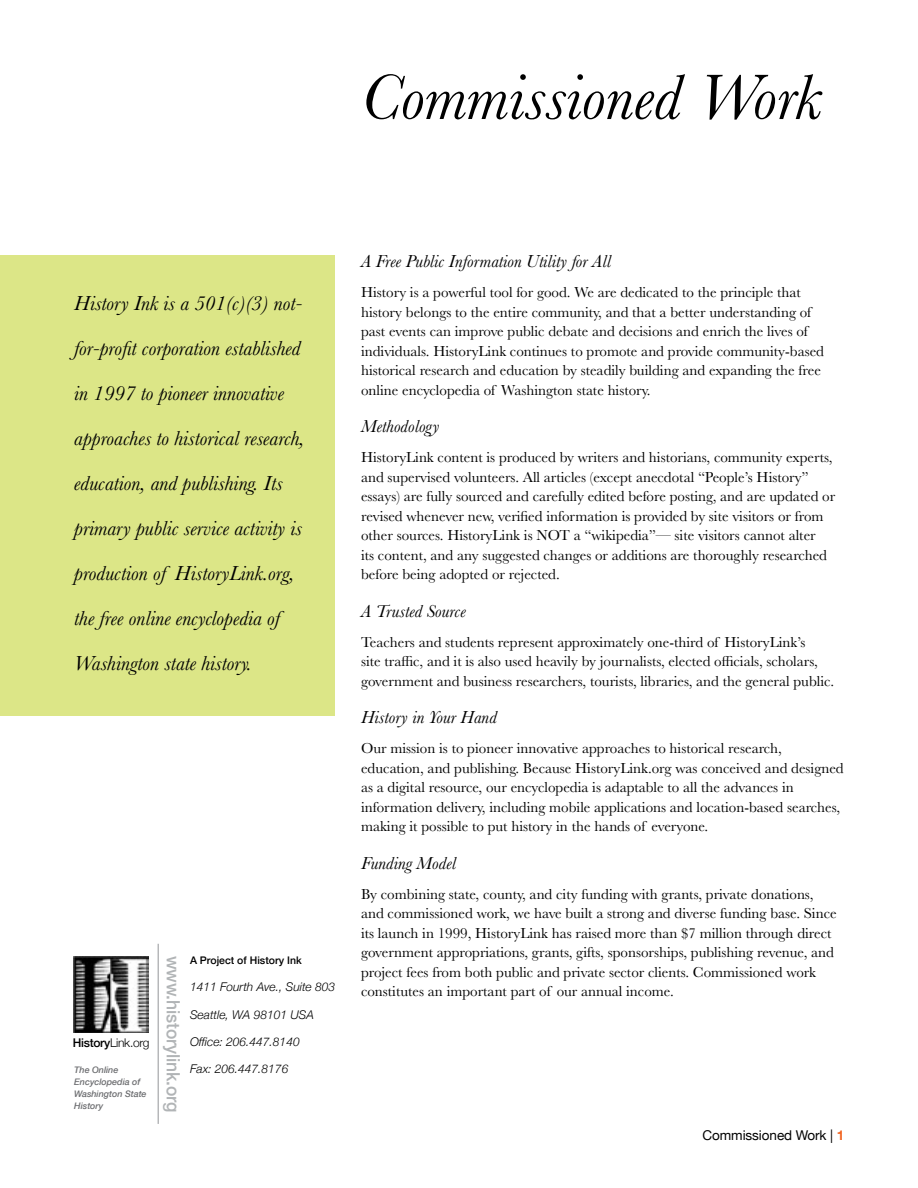
<style>
.page{position:relative;width:918px;height:1188px;background:#fff}
.page>*{position:absolute;margin:0;border:0;box-sizing:border-box;transform-origin:0 0}
.t1{font:italic 66px "Baskerville";color:#000}
.t2{font:italic 21px/45px "Baskerville";color:#000}
.t3{font:500 18.3px "Helvetica Neue";letter-spacing:-.005em;color:#b1b4b6;scale:.95 1}
.t4{font:italic 18px "Baskerville";color:#000}
.t5{font:15px/19.5px "Baskerville";color:#000}
.t6{font:13.5px "Helvetica Neue";letter-spacing:-.005em;color:#000}
.t7{font:italic 300 12px "Helvetica Neue";color:#000}
.t8{font:300 12px "Helvetica Neue";letter-spacing:-.025em;color:#000}
.t9{font:500 10.5px "Helvetica Neue";color:#000}
.t10{font:italic 500 9px/12px "Helvetica Neue";letter-spacing:-.005em;color:#6d6e71}
.s1{font-weight:500}
.s2{font-weight:700;color:#f26522}
</style>
<div class="page">
<div style="left:0;top:255px;width:334px;height:461px;background:#dce687"></div>
<img style="left:74px;top:956px;width:75px;height:77px">
<hr style="left:158px;top:944px;width:1px;height:180px;background:#939598">
<h1 class="t1" style="left:361px;top:53px;width:462px">Commissioned Work</h1>
<p class="t2" style="left:74px;top:281px;width:232px">History Ink is a 501(c)(3) not&shy;for-profit corporation established in 1997 to pioneer innovative approaches to historical research, education, and publishing. Its primary public service activity is production of HistoryLink.org, the free online encyclopedia of<br>Washington state history.</p>
<p class="t8" style="left:73px;top:1033px;width:78px"><span class="s1">History</span>Link.org</p>
<p class="t10" style="left:74px;top:1063px;width:74px">The Online<br>Encyclopedia of<br>Washington State<br>History</p>
<p class="t3" style="left:188px;top:956px;width:167px;rotate:90deg">www.historylink.org</p>
<p class="t9" style="left:190px;top:952px;width:113px">A Project of History Ink</p>
<p class="t7" style="left:190px;top:978px;width:147px">1411 Fourth Ave., Suite 803</p>
<p class="t7" style="left:190px;top:1005px;width:126px">Seattle, WA 98101 USA</p>
<p class="t7" style="left:190px;top:1032px;width:111px">Office: 206.447.8140</p>
<p class="t7" style="left:190px;top:1059px;width:100px">Fax: 206.447.8176</p>
<p class="t4" style="left:361px;top:249px;width:252px">A Free Public Information Utility for All</p>
<p class="t5" style="left:361px;top:283px;width:465px">History is a powerful tool for good. We are dedicated to the principle that history belongs to the entire community, and that a better understanding of past events can improve public debate and decisions and enrich the lives of individuals. HistoryLink continues to promote and provide community-based historical research and education by steadily building and expanding the free online encyclopedia of Washington state history.</p>
<p class="t4" style="left:361px;top:414px;width:80px">Methodology</p>
<p class="t5" style="left:361px;top:448px;width:476px">HistoryLink content is produced by writers and historians, community experts, and supervised volunteers. All articles (except anecdotal “People’s History” essays) are fully sourced and carefully edited before posting, and are updated or revised whenever new, verified information is provided by site visitors or from other sources. HistoryLink is NOT a “wikipedia”— site visitors cannot alter<br>its content, and any suggested changes or additions are thoroughly researched before being adopted or rejected.</p>
<p class="t4" style="left:361px;top:599px;width:106px">A Trusted Source</p>
<p class="t5" style="left:361px;top:632px;width:475px">Teachers and students represent approximately one-third of HistoryLink’s<br>site traffic, and it is also used heavily by journalists, elected officials, scholars, government and business researchers, tourists, libraries, and the general public.</p>
<p class="t4" style="left:361px;top:705px;width:137px">History in Your Hand</p>
<p class="t5" style="left:361px;top:739px;width:484px">Our mission is to pioneer innovative approaches to historical research, education, and publishing. Because HistoryLink.org was conceived and designed as a digital resource, our encyclopedia is adaptable to all the advances in information delivery, including mobile applications and location-based searches, making it possible to put history in the hands of everyone.</p>
<p class="t4" style="left:361px;top:851px;width:97px">Funding Model</p>
<p class="t5" style="left:361px;top:884px;width:477px">By combining state, county, and city funding with grants, private donations, and commissioned work, we have built a strong and diverse funding base. Since its launch in 1999, HistoryLink has raised more than $7 million through direct government appropriations, grants, gifts, sponsorships, publishing revenue, and project fees from both public and private sector clients. Commissioned work constitutes an important part of our annual income.</p>
<p class="t6" style="left:702px;top:1126px;width:143px">Commissioned Work | <span class="s2">1</span></p>
</div>
